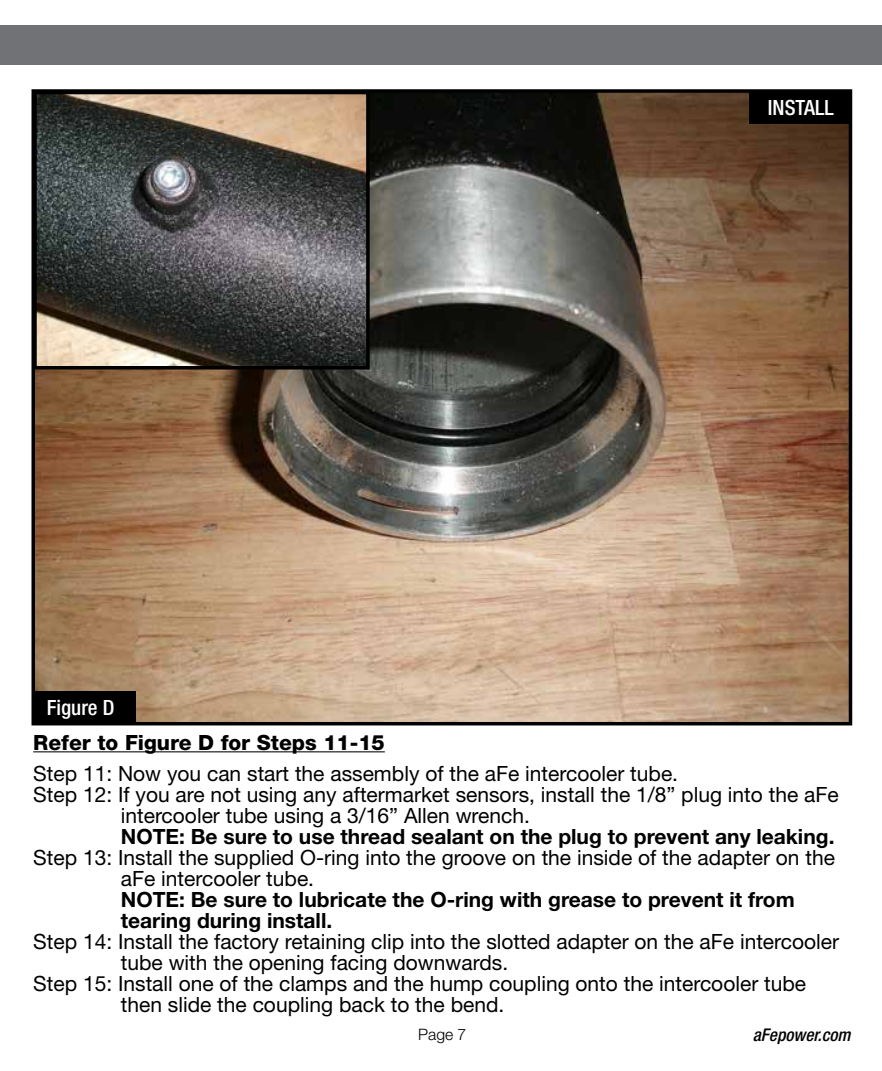
<style>
.page{position:relative;width:882px;height:1071px;background:#fff}
.page>*{position:absolute;margin:0;border:0;box-sizing:border-box;transform-origin:0 0}
.t1{font:21px/21px "Helvetica Neue";color:#000}
.t2{font:700 21px/21px "Helvetica Neue";color:#000}
.t3{font:800 21px "Helvetica Neue";color:#000}
.t4{font:500 condensed 21px "Helvetica Neue";color:#fff}
.t5{font:italic 500 condensed 17.5px "Helvetica Neue";color:#000}
.t6{font:300 15.75px "Helvetica Neue";color:#000}
</style>
<div class="page">
<div style="left:0;top:25px;width:882px;height:40px;background:#717275"></div>
<hr style="left:33px;top:751px;width:352px;height:1px;background:#000">
<img style="left:37px;top:94px;width:810px;height:626px">
<div style="left:32px;top:89px;width:820px;height:636px;border:4px solid #000"></div>
<div style="left:749px;top:91px;width:103px;height:33px;background:#000"></div>
<div style="left:33px;top:691px;width:103px;height:33px;background:#000"></div>
<img style="left:38px;top:96px;width:327px;height:269px">
<div style="left:33px;top:91px;width:337px;height:279px;border:4px solid #000"></div>
<p class="t4" style="left:47px;top:695px;width:69px">Figure D</p>
<p class="t4" style="left:768px;top:95px;width:67px">INSTALL</p>
<p class="t3" style="left:33px;top:730px;width:353px">Refer to Figure D for Steps 11-15</p>
<p class="t1" style="left:33px;top:763px;width:646px">Step 11: Now you can start the assembly of the aFe intercooler tube.</p>
<p class="t1" style="left:33px;top:784px;width:807px">Step 12: If you are not using any aftermarket sensors, install the 1/8” plug into the aFe</p>
<p class="t1" style="left:121px;top:805px;width:411px">intercooler tube using a 3/16” Allen wrench.</p>
<p class="t2" style="left:121px;top:826px;width:715px">NOTE: Be sure to use thread sealant on the plug to prevent any leaking.</p>
<p class="t1" style="left:121px;top:847px;width:716px;text-indent:-88px">Step 13: Install the supplied O-ring into the groove on the inside of the adapter on the aFe intercooler tube.</p>
<p class="t2" style="left:121px;top:889px;width:675px">NOTE: Be sure to lubricate the O-ring with grease to prevent it from tearing during install.</p>
<p class="t1" style="left:33px;top:931px;width:807px">Step 14: Install the factory retaining clip into the slotted adapter on the aFe intercooler</p>
<p class="t1" style="left:121px;top:952px;width:389px">tube with the opening facing downwards.</p>
<p class="t1" style="left:33px;top:973px;width:774px">Step 15: Install one of the clamps and the hump coupling onto the intercooler tube</p>
<p class="t1" style="left:121px;top:994px;width:385px">then slide the coupling back to the bend.</p>
<p class="t6" style="left:418px;top:1024px;width:50px">Page 7</p>
<p class="t5" style="left:753px;top:1024px;width:99px">aFepower.com</p>
</div>
